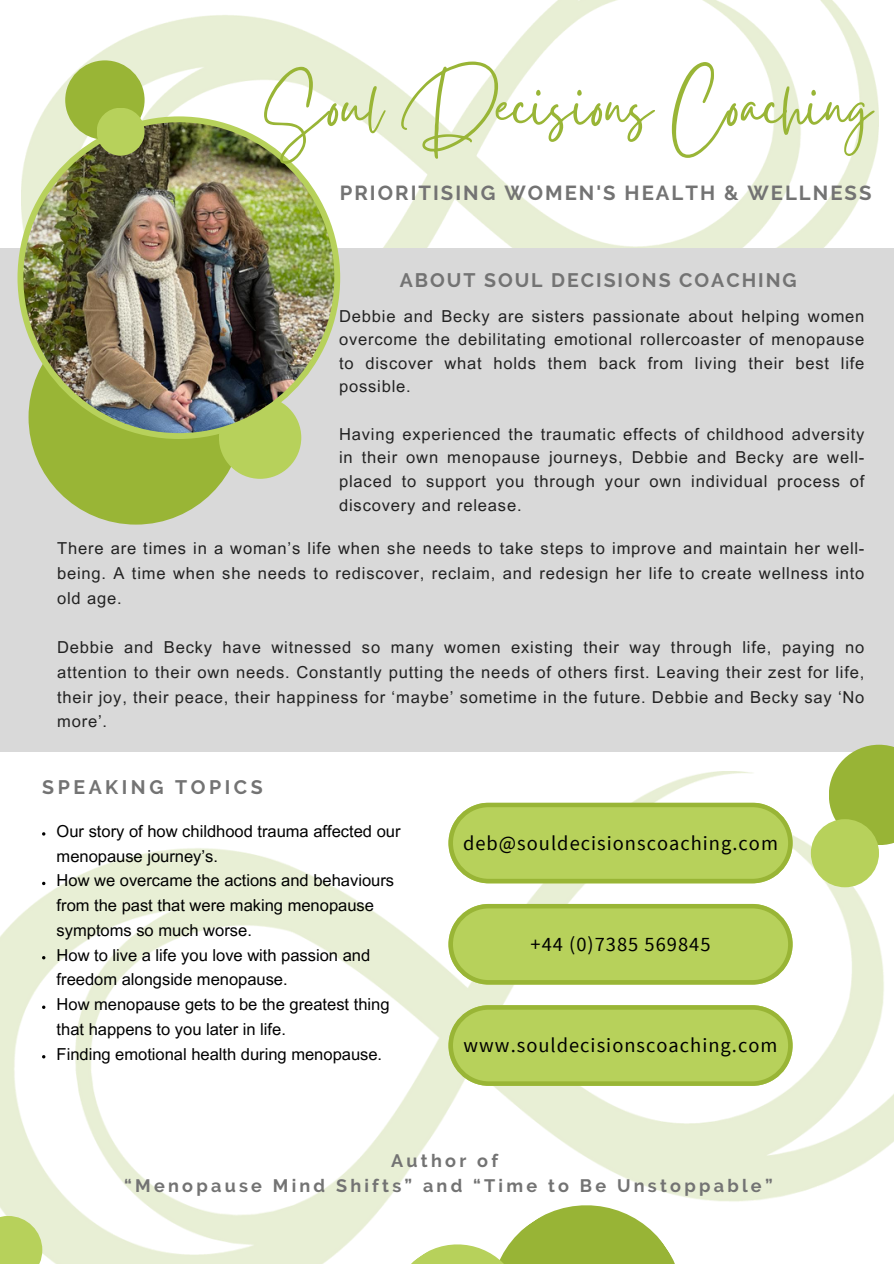
<style>
.page{position:relative;width:894px;height:1264px;background:#fff}
.page>*{position:absolute;margin:0;border:0;box-sizing:border-box;transform-origin:0 0}
.t1{font:79.5px "Gistesy";color:#99b536}
.t2{font:20.4px "Source Sans Pro";letter-spacing:.05em;color:#000}
.t3{font:700 20.25px "Raleway";letter-spacing:.1em;color:#737373}
.t4{font:700 19.5px "Raleway";letter-spacing:.1em;color:#737373}
.t5{font:700 19.5px "Raleway";letter-spacing:.18em;color:#737373}
.t6{font:700 18px "Raleway";letter-spacing:.18em;color:#737373}
.t7{font:16.5px/23.7px "Arial MT Pro";letter-spacing:.05em;color:#222;text-align:justify}
.t8{font:16.5px/24.8px "Arial MT Pro";color:#000}
</style>
<div class="page">
<img style="left:41px;top:0;width:837px;height:248px">
<div style="left:0;top:248px;width:893px;height:503px;background:#d9d9d9"></div>
<div style="left:29px;top:310px;width:214px;height:214px;background:#99b536;border-radius:50%"></div>
<div style="left:219px;top:396px;width:82px;height:83px;background:#b7d15b;border-radius:50%"></div>
<img style="left:17px;top:116px;width:323px;height:323px">
<img style="left:0;top:771px;width:893px;height:492px">
<svg style="left:448px;top:802px;width:344px;height:81px"></svg>
<div style="left:65px;top:60px;width:79px;height:80px;background:#99b536;border-radius:50%"></div>
<div style="left:97px;top:108px;width:47px;height:48px;background:#b7d15b;border-radius:50%"></div>
<div style="left:828px;top:744px;width:65px;height:101px;background:#98b436"></div>
<div style="left:810px;top:819px;width:68px;height:68px;background:#b7d15b;border-radius:50%"></div>
<svg style="left:42px;top:881px;width:3px;height:4px"></svg>
<svg style="left:448px;top:903px;width:344px;height:81px"></svg>
<svg style="left:448px;top:1005px;width:344px;height:80px"></svg>
<svg style="left:383px;top:1191px;width:312px;height:72px"></svg>
<div style="left:0;top:1215px;width:42px;height:48px;background:#b7d15b"></div>
<p class="t1" style="left:264px;top:50px;width:608px">Soul Decisions Coaching</p>
<p class="t3" style="left:340px;top:181px;width:533px">PRIORITISING WOMEN'S HEALTH &amp; WELLNESS</p>
<p class="t4" style="left:400px;top:269px;width:398px">ABOUT SOUL DECISIONS COACHING</p>
<p class="t7" style="left:339px;top:306px;width:526px">Debbie and Becky are sisters passionate about helping women overcome the debilitating emotional rollercoaster of menopause to discover what holds them back from living their best life possible.</p>
<p class="t7" style="left:339px;top:424px;width:526px">Having experienced the traumatic effects of childhood adversity in their own menopause journeys, Debbie and Becky are well&shy;placed to support you through your own individual process of discovery and release.</p>
<p class="t7" style="left:57px;top:538px;width:808px;line-height:24.8px">There are times in a woman’s life when she needs to take steps to improve and maintain her well&shy;being. A time when she needs to rediscover, reclaim, and redesign her life to create wellness into old age.</p>
<p class="t7" style="left:57px;top:637px;width:808px;line-height:24.8px">Debbie and Becky have witnessed so many women existing their way through life, paying no attention to their own needs. Constantly putting the needs of others first. Leaving their zest for life, their joy, their peace, their happiness for ‘maybe’ sometime in the future. Debbie and Becky say ‘No more’.</p>
<p class="t5" style="left:42px;top:775px;width:222px">SPEAKING TOPICS</p>
<p class="t8" style="left:57px;top:820px;width:345px">Our story of how childhood trauma affected our menopause journey’s.</p>
<p class="t8" style="left:57px;top:870px;width:339px">How we overcame the actions and behaviours from the past that were making menopause symptoms so much worse.</p>
<p class="t8" style="left:57px;top:944px;width:315px">How to live a life you love with passion and freedom alongside menopause.</p>
<p class="t8" style="left:57px;top:993px;width:334px">How menopause gets to be the greatest thing that happens to you later in life.</p>
<p class="t8" style="left:57px;top:1043px;width:327px">Finding emotional health during menopause.</p>
<p class="t2" style="left:463px;top:829px;width:316px">deb@souldecisionscoaching.com</p>
<p class="t2" style="left:530px;top:931px;width:181px">+44 (0)7385 569845</p>
<p class="t2" style="left:463px;top:1032px;width:315px">www.souldecisionscoaching.com</p>
<p class="t6" style="left:391px;top:1150px;width:108px">Author of</p>
<p class="t6" style="left:124px;top:1175px;width:649px">“Menopause Mind Shifts” and “Time to Be Unstoppable”</p>
</div>
